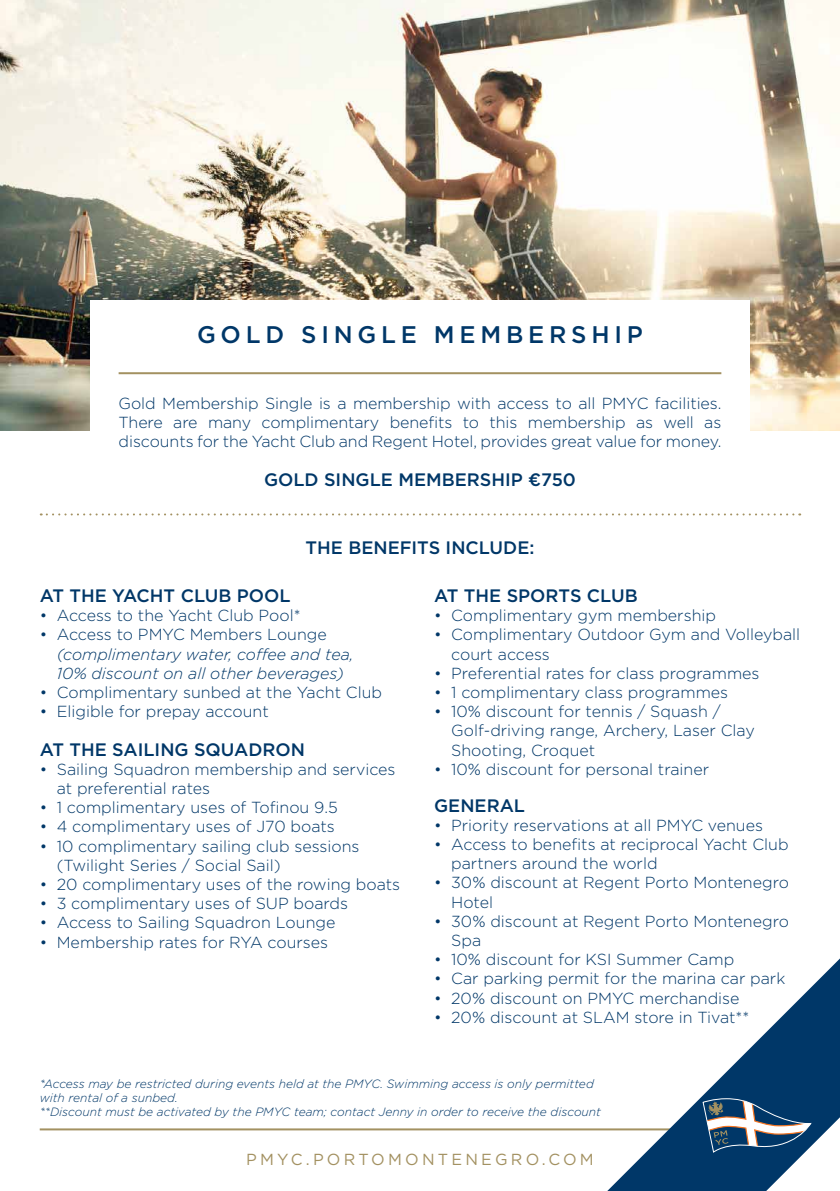
<style>
.page{position:relative;width:840px;height:1191px;background:#fff}
.page>*{position:absolute;margin:0;border:0;box-sizing:border-box;transform-origin:0 0}
.t1{font:500 24px "Gotham";letter-spacing:.2em;color:#003768}
.t2{font:500 18px "Gotham";color:#003768}
.t3{font:300 16px/19.2px "Gotham";color:#003768}
.t4{font:italic 300 16px/19.2px "Gotham";color:#003768}
.t5{font:16px "Gotham";letter-spacing:.2em;color:#a39161}
.t6{font:italic 300 12px/14.4px "Gotham";color:#003768}
</style>
<div class="page">
<img style="left:0;top:0;width:839px;height:430px">
<div style="left:90px;top:300px;width:659px;height:144px;background:#fff"></div>
<hr style="left:40px;top:1128px;width:637px;height:2px;background:#a39161">
<hr style="left:118px;top:372px;width:603px;height:2px;background:#a39161">
<svg style="left:607px;top:959px;width:232px;height:232px"></svg>
<svg style="left:701px;top:1097px;width:110px;height:64px"></svg>
<svg style="left:41px;top:513px;width:758px;height:2px"></svg>
<h1 class="t1" style="left:197px;top:319px;width:447px">GOLD SINGLE MEMBERSHIP</h1>
<p class="t3" style="left:118px;top:393px;width:604px;text-align:justify">Gold Membership Single is a membership with access to all PMYC facilities.<br>There are many complimentary benefits to this membership as well as discounts for the Yacht Club and Regent Hotel, provides great value for money.</p>
<p class="t2" style="left:264px;top:468px;width:313px">GOLD SINGLE MEMBERSHIP €750</p>
<p class="t2" style="left:305px;top:536px;width:230px">THE BENEFITS INCLUDE:</p>
<p class="t2" style="left:40px;top:584px;width:252px">AT THE YACHT CLUB POOL</p>
<p class="t3" style="left:40px;top:605px;width:262px">• Access to the Yacht Club Pool*</p>
<p class="t3" style="left:40px;top:624px;width:288px">• Access to PMYC Members Lounge</p>
<p class="t4" style="left:57px;top:644px;width:298px">(complimentary water, coffee and tea,<br>10% discount on all other beverages)</p>
<p class="t3" style="left:40px;top:682px;width:344px">• Complimentary sunbed at the Yacht Club</p>
<p class="t3" style="left:40px;top:701px;width:230px">• Eligible for prepay account</p>
<p class="t2" style="left:40px;top:737px;width:267px">AT THE SAILING SQUADRON</p>
<p class="t3" style="left:57px;top:759px;width:340px;text-indent:-17px">• Sailing Squadron membership and services at preferential rates</p>
<p class="t3" style="left:40px;top:797px;width:299px">• 1 complimentary uses of Tofinou 9.5</p>
<p class="t3" style="left:40px;top:816px;width:296px">• 4 complimentary uses of J70 boats</p>
<p class="t3" style="left:57px;top:836px;width:304px;text-indent:-17px">• 10 complimentary sailing club sessions (Twilight Series / Social Sail)</p>
<p class="t3" style="left:40px;top:874px;width:362px">• 20 complimentary uses of the rowing boats</p>
<p class="t3" style="left:40px;top:893px;width:310px">• 3 complimentary uses of SUP boards</p>
<p class="t3" style="left:40px;top:912px;width:297px">• Access to Sailing Squadron Lounge</p>
<p class="t3" style="left:40px;top:932px;width:290px">• Membership rates for RYA courses</p>
<p class="t2" style="left:434px;top:584px;width:205px">AT THE SPORTS CLUB</p>
<p class="t3" style="left:434px;top:605px;width:283px">• Complimentary gym membership</p>
<p class="t3" style="left:451px;top:624px;width:350px;text-indent:-17px">• Complimentary Outdoor Gym and Volleyball court access</p>
<p class="t3" style="left:434px;top:663px;width:327px">• Preferential rates for class programmes</p>
<p class="t3" style="left:434px;top:682px;width:295px">• 1 complimentary class programmes</p>
<p class="t3" style="left:451px;top:701px;width:305px;text-indent:-17px">• 10% discount for tennis / Squash /<br>Golf-driving range, Archery, Laser Clay<br>Shooting, Croquet</p>
<p class="t3" style="left:434px;top:759px;width:276px">• 10% discount for personal trainer</p>
<p class="t2" style="left:434px;top:793px;width:92px">GENERAL</p>
<p class="t3" style="left:434px;top:815px;width:330px">• Priority reservations at all PMYC venues</p>
<p class="t3" style="left:451px;top:834px;width:339px;text-indent:-17px">• Access to benefits at reciprocal Yacht Club partners around the world</p>
<p class="t3" style="left:451px;top:872px;width:339px;text-indent:-17px">• 30% discount at Regent Porto Montenegro<br>Hotel</p>
<p class="t3" style="left:451px;top:911px;width:339px;text-indent:-17px">• 30% discount at Regent Porto Montenegro<br>Spa</p>
<p class="t3" style="left:434px;top:949px;width:301px">• 10% discount for KSI Summer Camp</p>
<p class="t3" style="left:434px;top:968px;width:352px">• Car parking permit for the marina car park</p>
<p class="t3" style="left:434px;top:988px;width:307px">• 20% discount on PMYC merchandise</p>
<p class="t3" style="left:434px;top:1007px;width:316px">• 20% discount at SLAM store in Tivat**</p>
<p class="t6" style="left:40px;top:1075px;width:562px">*Access may be restricted during events held at the PMYC. Swimming access is only permitted with rental of a sunbed.<br>**Discount must be activated by the PMYC team; contact Jenny in order to receive the discount</p>
<p class="t5" style="left:246px;top:1149px;width:349px">PMYC.PORTOMONTENEGRO.COM</p>
</div>
